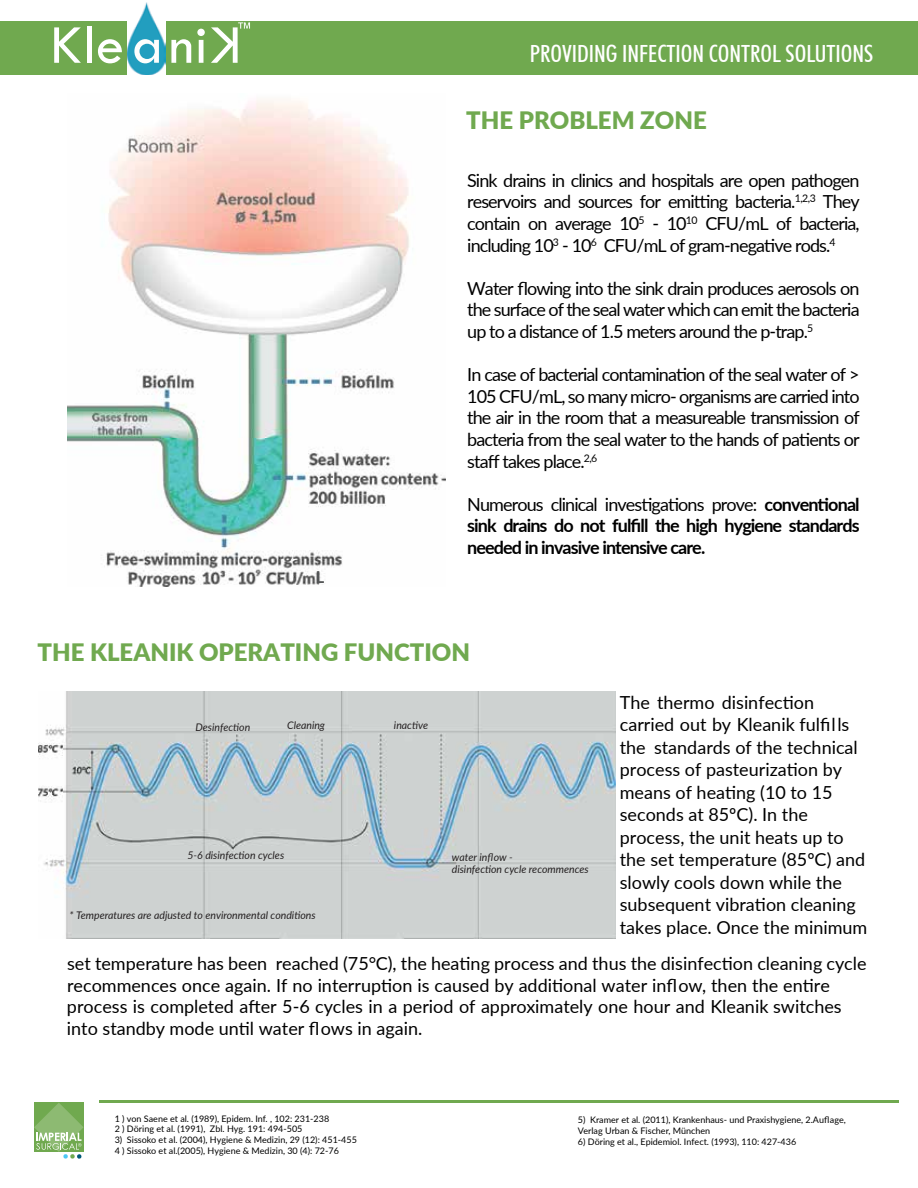
<style>
.page{position:relative;width:918px;height:1188px;background:#fff}
.page>*{position:absolute;margin:0;border:0;box-sizing:border-box;transform-origin:0 0}
.t1{font:900 24px "Lato";color:#70a94f}
.t2{font:500 condensed 23.7px "Futura BT";color:#fff}
.t3{font:18px/21.6px "Lato";color:#000;text-align:justify}
.t4{font:700 18px/21.6px "Lato";letter-spacing:-.05em;color:#000;text-align:justify}
.t5{font:700 16.5px "Lato";color:#545657}
.t6{font:italic 10.5px/12.6px "Lato";color:#231f20}
.t7{font:9px/10.8px "Lato";color:#000}
.s1{font-weight:400}
</style>
<div class="page">
<div style="left:0;top:21px;width:918px;height:53px;background:#70a94f"></div>
<svg style="left:54px;top:27px;width:27px;height:36px"></svg>
<div style="left:87px;top:27px;width:5px;height:36px;background:#fff"></div>
<svg style="left:98px;top:39px;width:24px;height:24px"></svg>
<img style="left:128px;top:3px;width:37px;height:71px">
<svg style="left:134px;top:39px;width:25px;height:24px"></svg>
<svg style="left:171px;top:39px;width:20px;height:24px"></svg>
<svg style="left:197px;top:29px;width:8px;height:34px"></svg>
<svg style="left:211px;top:22px;width:39px;height:41px"></svg>
<img style="left:67px;top:100px;width:379px;height:486px">
<img style="left:38px;top:691px;width:578px;height:247px">
<div style="left:34px;top:1102px;width:50px;height:50px;background:#70a94f"></div>
<svg style="left:34px;top:1103px;width:49px;height:56px"></svg>
<hr style="left:99px;top:1101px;width:800px;height:2px;background:#70a94f">
<h2 class="t2" style="left:530px;top:39px;width:345px">PROVIDING INFECTION CONTROL SOLUTIONS</h2>
<h1 class="t1" style="left:466px;top:102px;width:242px">THE PROBLEM ZONE</h1>
<p class="t5" style="left:316px;top:565px;width:10px">L</p>
<p class="t3" style="left:467px;top:169px;width:394px">Sink drains in clinics and hospitals are open pathogen reservoirs and sources for emitting bacteria.<sup>1,2,3</sup> They contain on average 10<sup>5</sup> - 10<sup>10</sup> CFU/mL of bacteria, including 10<sup>3</sup> - 10<sup>6</sup> CFU/mL of gram-negative rods.<sup>4</sup></p>
<p class="t3" style="left:467px;top:277px;width:394px">Water flowing into the sink drain produces aerosols on the surface of the seal water which can emit the bacteria up to a distance of 1.5 meters around the p-trap.<sup>5</sup></p>
<p class="t3" style="left:467px;top:363px;width:394px">In case of bacterial contamination of the seal water of &gt; 105 CFU/mL, so many micro- organisms are carried into the air in the room that a measureable transmission of bacteria from the seal water to the hands of patients or staff takes place.<sup>2,6</sup></p>
<p class="t4" style="left:467px;top:493px;width:394px"><span class="s1">Numerous clinical investigations prove:</span> conventional sink drains do not fulfill the high hygiene standards needed in invasive intensive care.</p>
<h1 class="t1" style="left:38px;top:634px;width:434px">THE KLEANIK OPERATING FUNCTION</h1>
<p class="t3" style="left:620px;top:690px;width:249px;line-height:22.5px;text-align:left">The thermo disinfection carried out by Kleanik fulfi lls the standards of the technical process of pasteurization by means of heating (10 to 15 seconds at 85ºC). In the process, the unit heats up to the set temperature (85ºC) and slowly cools down while the subsequent vibration cleaning takes place. Once the minimum</p>
<p class="t3" style="left:67px;top:952px;width:801px;text-align:left">set temperature has been reached (75°C), the heating process and thus the disinfection cleaning cycle recommences once again. If no interruption is caused by additional water inflow, then the entire process is completed after 5-6 cycles in a period of approximately one hour and Kleanik switches into standby mode until water flows in again.</p>
<p class="t6" style="left:196px;top:721px;width:56px">Desinfection</p>
<p class="t6" style="left:287px;top:718px;width:39px">Cleaning</p>
<p class="t6" style="left:394px;top:718px;width:36px">inactive</p>
<p class="t6" style="left:188px;top:848px;width:98px">5-6 disinfection cycles</p>
<p class="t6" style="left:452px;top:850px;width:138px">water inflow -<br>disinfection cycle recommences</p>
<p class="t6" style="left:70px;top:909px;width:247px">* Temperatures are adjusted to environmental conditions</p>
<p class="t7" style="left:115px;top:1112px;width:216px">1 ) von Saene et al. (1989), Epidem. Inf. , 102: 231-238<br>2 ) Döring et al. (1991), Zbl. Hyg. 191: 494-505</p>
<p class="t7" style="left:115px;top:1134px;width:244px">3) Sissoko et al. (2004), Hygiene &amp; Medizin, 29 (12): 451-455<br>4 ) Sissoko et al.(2005), Hygiene &amp; Medizin, 30 (4): 72-76</p>
<p class="t7" style="left:578px;top:1114px;width:269px">5) Kramer et al. (2011), Krankenhaus- und Praxishygiene, 2.Auflage,<br>Verlag Urban &amp; Fischer, München</p>
<p class="t7" style="left:578px;top:1135px;width:220px">6) Döring et al., Epidemiol. Infect. (1993), 110: 427-436</p>
</div>
